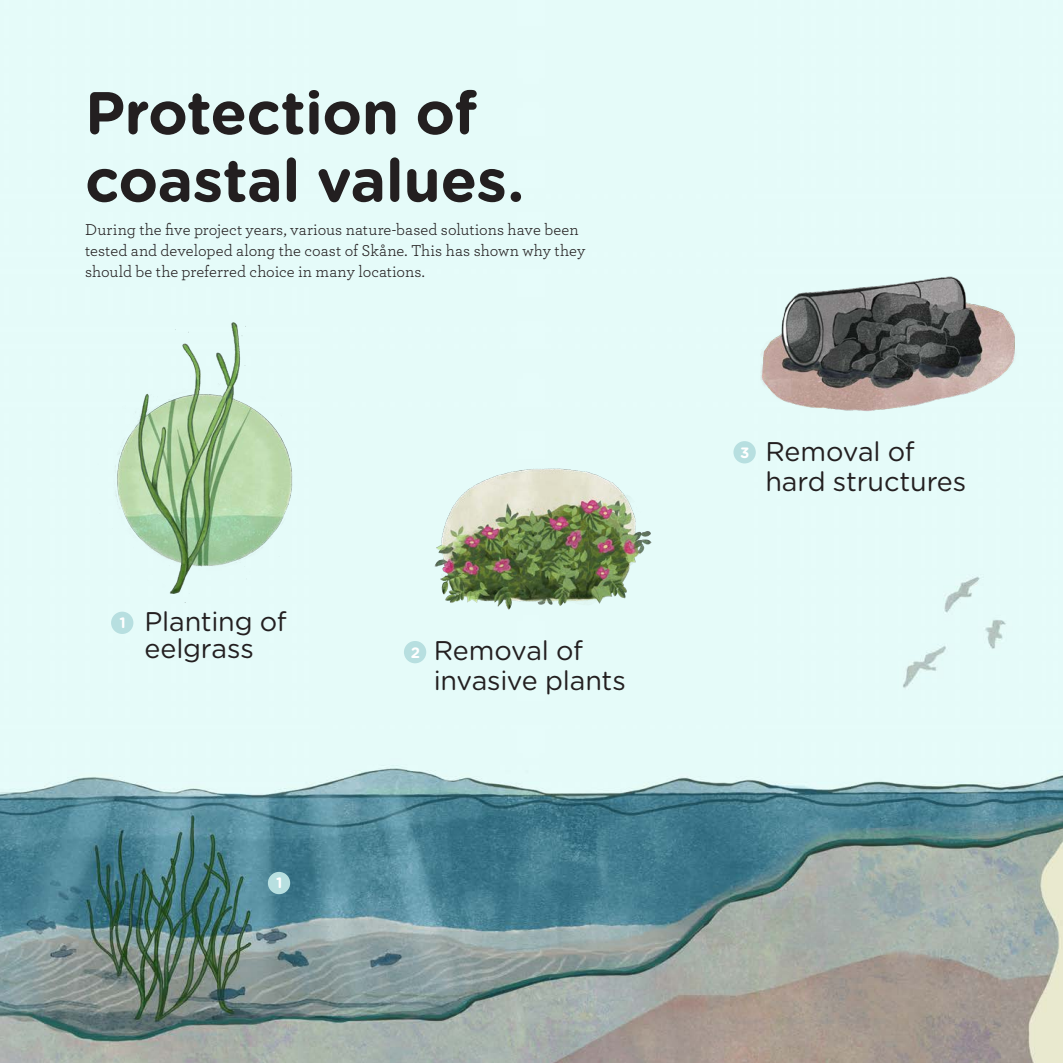
<style>
.page{position:relative;width:1063px;height:1063px;background:#fff}
.page>*{position:absolute;margin:0;border:0;box-sizing:border-box;transform-origin:0 0}
.t1{font:700 60px/67.5px "Gotham Rounded";letter-spacing:-.01em;color:#231f20}
.t2{font:27px/30px "Gotham Rounded";letter-spacing:-.01em;color:#231f20}
.t3{font:16.5px/21px "Archer";color:#231f20}
.t4{font:700 15px "Gotham Rounded";color:#fff}
</style>
<div class="page">
<img style="left:0;top:0;width:1063px;height:1063px">
<img style="left:94px;top:322px;width:212px;height:281px">
<img style="left:378px;top:381px;width:322px;height:253px">
<img style="left:723px;top:109px;width:312px;height:315px">
<div style="left:111px;top:612px;width:22px;height:22px;background:#b7dfe0;border-radius:50%"></div>
<div style="left:404px;top:641px;width:22px;height:22px;background:#b7dfe0;border-radius:50%"></div>
<div style="left:733px;top:441px;width:23px;height:22px;background:#b7dfe0;border-radius:50%"></div>
<div style="left:268px;top:872px;width:22px;height:22px;background:#b7dfe0;border-radius:50%"></div>
<p class="t1" style="left:85px;top:77px;width:441px">Protection of coastal values.</p>
<p class="t3" style="left:85px;top:219px;width:502px">During the five project years, various nature-based solutions have been tested and developed along the coast of Skåne. This has shown why they should be the preferred choice in many locations.</p>
<p class="t4" style="left:119px;top:612px;width:8px">1</p>
<h2 class="t2" style="left:145px;top:606px;width:144px;line-height:27px">Planting of eelgrass</h2>
<p class="t4" style="left:276px;top:872px;width:8px">1</p>
<p class="t4" style="left:411px;top:641px;width:11px">2</p>
<h2 class="t2" style="left:434px;top:634px;width:194px">Removal of invasive plants</h2>
<p class="t4" style="left:740px;top:441px;width:11px">3</p>
<h2 class="t2" style="left:765px;top:435px;width:202px">Removal of hard structures</h2>
</div>
